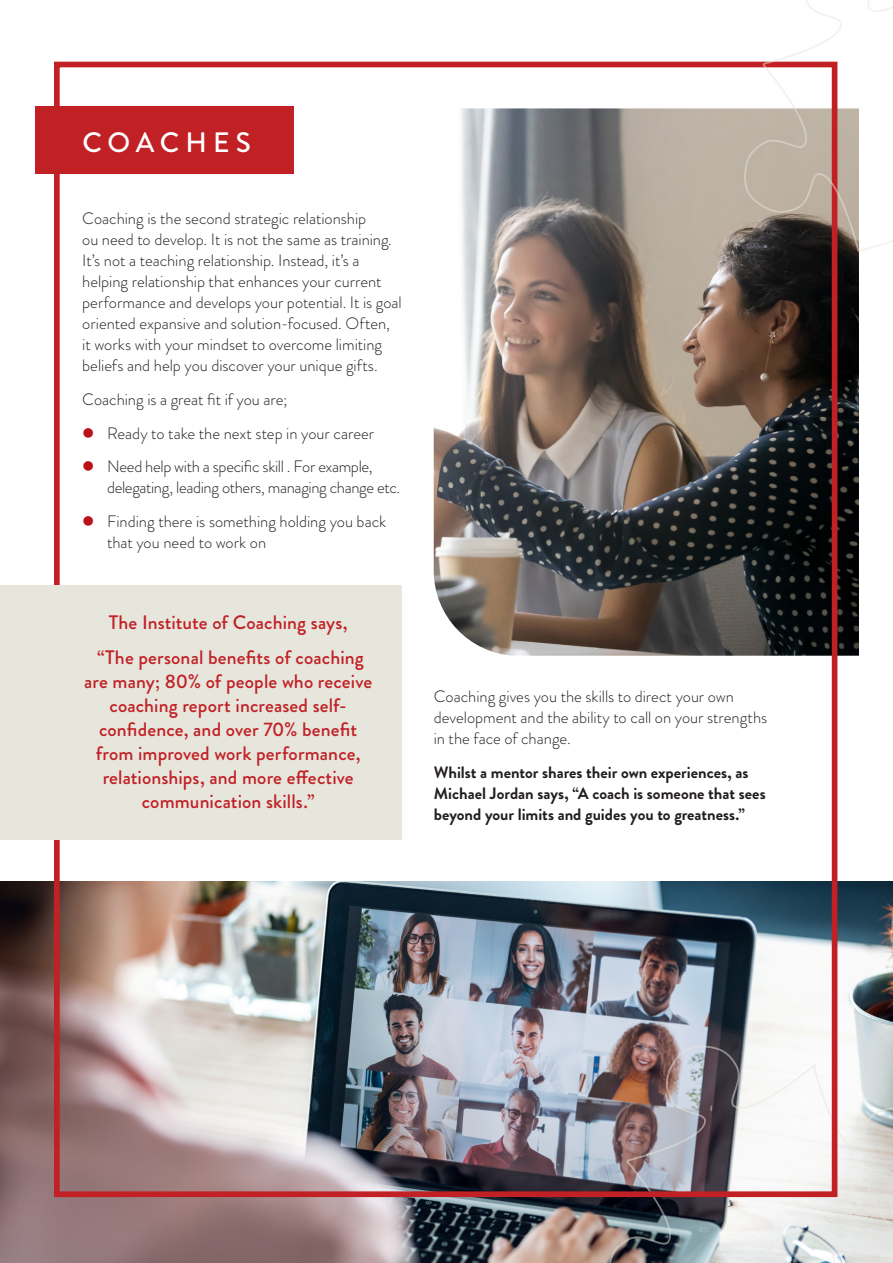
<style>
.page{position:relative;width:893px;height:1263px;background:#fff}
.page>*{position:absolute;margin:0;border:0;box-sizing:border-box;transform-origin:0 0}
.t1{font:500 28.05px "Brandon Grotesque";letter-spacing:.21em;color:#fff}
.t2{font:500 19.5px/24px "Brandon Grotesque";letter-spacing:.005em;color:#c12025;text-align:center}
.t3{font:300 16.5px/21px "Brandon Grotesque";letter-spacing:-.005em;color:#231f20}
.t4{font:700 16.5px/21px "Brandon Grotesque";color:#231f20}
.s1{color:#bb1018}
</style>
<div class="page">
<img style="left:0;top:882px;width:893px;height:381px">
<img style="left:434px;top:108px;width:425px;height:548px">
<img style="left:608px;top:1045px;width:285px;height:218px">
<div style="left:54px;top:62px;width:783px;height:1135px;border:6px solid #c12025"></div>
<div style="left:35px;top:107px;width:258px;height:67px;background:#c12025"></div>
<svg style="left:744px;top:0;width:149px;height:252px"></svg>
<div style="left:0;top:585px;width:402px;height:255px;background:#e7e6dd"></div>
<p class="t1" style="left:82px;top:123px;width:170px">COACHES</p>
<p class="t3" style="left:82px;top:208px;width:321px">Coaching is the second strategic relationship<br>ou need to develop. It is not the same as training.<br>It’s not a teaching relationship. Instead, it’s a helping relationship that enhances your current performance and develops your potential. It is goal oriented expansive and solution-focused. Often, it works with your mindset to overcome limiting beliefs and help you discover your unique gifts.</p>
<p class="t3" style="left:82px;top:389px;width:207px">Coaching is a great fit if you are;</p>
<p class="t3" style="left:82px;top:423px;width:293px"><span class="s1">●</span> Ready to take the next step in your career</p>
<p class="t3" style="left:107px;top:456px;width:295px;text-indent:-25px"><span class="s1">●</span> Need help with a specific skill . For example, delegating, leading others, managing change etc.</p>
<p class="t3" style="left:107px;top:511px;width:281px;text-indent:-25px"><span class="s1">●</span> Finding there is something holding you back that you need to work on</p>
<p class="t2" style="left:109px;top:610px;width:240px">The Institute of Coaching says,</p>
<p class="t2" style="left:84px;top:645px;width:290px">“The personal benefits of coaching are many; 80% of people who receive coaching report increased self&shy;confidence, and over 70% benefit from improved work performance, relationships, and more effective communication skills.”</p>
<p class="t3" style="left:434px;top:686px;width:335px">Coaching gives you the skills to direct your own development and the ability to call on your strengths in the face of change.</p>
<p class="t4" style="left:434px;top:761px;width:333px">Whilst a mentor shares their own experiences, as<br>Michael Jordan says, “A coach is someone that sees beyond your limits and guides you to greatness.”</p>
</div>
